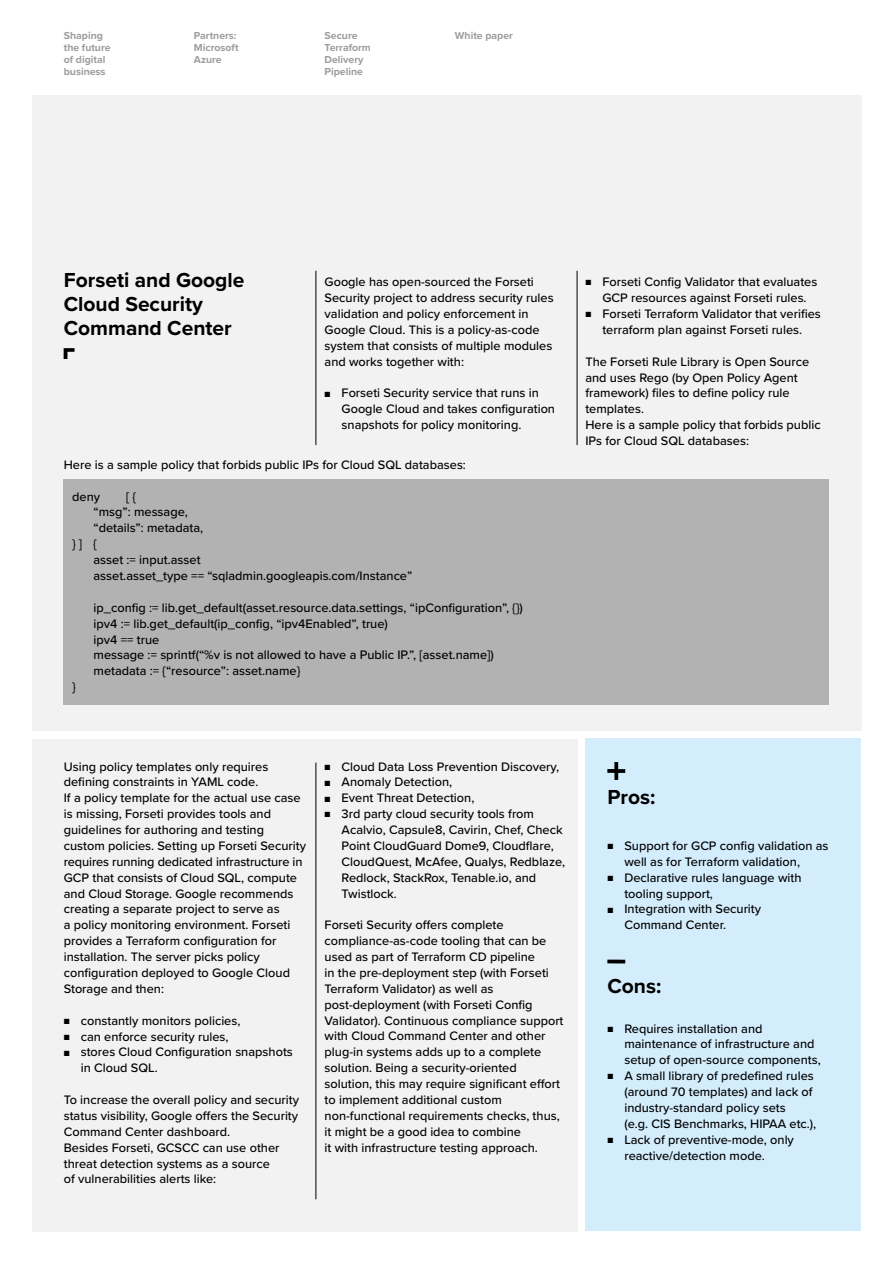
<style>
.page{position:relative;width:893px;height:1263px;background:#fff}
.page>*{position:absolute;margin:0;border:0;box-sizing:border-box;transform-origin:0 0}
.t1{font:700 21px/24px "Proxima Nova";color:#000}
.t2{font:700 21px "GFT Super Win";color:#000}
.t3{font:500 12.75px/15.9px "Proxima Nova";color:#000}
.t4{font:700 10.5px/12px "Proxima Nova";color:#9d9d9c}
.s1{font-size:9px}
</style>
<div class="page">
<div style="left:32px;top:96px;width:829px;height:635px;background:#f2f2f2"></div>
<div style="left:32px;top:739px;width:545px;height:492px;background:#f2f2f2"></div>
<hr style="left:316px;top:271px;width:1px;height:174px;background:#000">
<hr style="left:577px;top:271px;width:1px;height:174px;background:#000">
<hr style="left:316px;top:763px;width:1px;height:436px;background:#000">
<div style="left:585px;top:739px;width:276px;height:492px;background:#d4edfc"></div>
<svg style="left:607px;top:762px;width:18px;height:18px"></svg>
<svg style="left:607px;top:960px;width:18px;height:3px"></svg>
<div style="left:64px;top:479px;width:765px;height:226px;background:#b3b2b2"></div>
<p class="t4" style="left:64px;top:29px;width:48px">Shaping the future of digital business</p>
<p class="t4" style="left:194px;top:29px;width:46px">Partners:<br>Microsoft<br>Azure</p>
<p class="t4" style="left:325px;top:29px;width:48px">Secure<br>Terraform<br>Delivery<br>Pipeline</p>
<p class="t4" style="left:455px;top:29px;width:60px">White paper</p>
<h1 class="t1" style="left:64px;top:268px;width:182px">Forseti and Google<br>Cloud Security<br>Command Center</h1>
<h1 class="t2" style="left:64px;top:346px;width:19px">B</h1>
<p class="t3" style="left:325px;top:274px;width:231px">Google has open-sourced the Forseti Security project to address security rules validation and policy enforcement in Google Cloud. This is a policy-as-code system that consists of multiple modules and works together with:</p>
<p class="t3" style="left:342px;top:385px;width:215px;text-indent:-17px"><span class="s1">■</span> Forseti Security service that runs in<br>Google Cloud and takes configuration snapshots for policy monitoring.</p>
<p class="t3" style="left:64px;top:456px;width:404px">Here is a sample policy that forbids public IPs for Cloud SQL databases:</p>
<p class="t3" style="left:72px;top:488px;width:29px">deny</p>
<p class="t3" style="left:126px;top:488px;width:11px">[ {</p>
<p class="t3" style="left:94px;top:504px;width:96px">“msg”: message,</p>
<p class="t3" style="left:94px;top:520px;width:111px">“details”: metadata,</p>
<p class="t3" style="left:72px;top:536px;width:26px">} ] {</p>
<p class="t3" style="left:94px;top:551px;width:109px">asset := input.asset</p>
<p class="t3" style="left:94px;top:567px;width:320px">asset.asset_type == “sqladmin.googleapis.com/Instance”</p>
<p class="t3" style="left:94px;top:599px;width:431px">ip_config := lib.get_default(asset.resource.data.settings, “ipConfiguration”, {}) ipv4 := lib.get_default(ip_config, “ipv4Enabled”, true)<br>ipv4 == true<br>message := sprintf(“%v is not allowed to have a Public IP.”, [asset.name]) metadata := {“resource”: asset.name}</p>
<p class="t3" style="left:72px;top:678px;width:5px">}</p>
<p class="t3" style="left:585px;top:274px;width:233px;text-align:center"><span class="s1">■</span> Forseti Config Validator that evaluates<br>GCP resources against Forseti rules.</p>
<p class="t3" style="left:585px;top:305px;width:237px;text-align:center"><span class="s1">■</span> Forseti Terraform Validator that verifies terraform plan against Forseti rules.</p>
<p class="t3" style="left:585px;top:353px;width:237px">The Forseti Rule Library is Open Source and uses Rego (by Open Policy Agent framework) files to define policy rule templates.<br>Here is a sample policy that forbids public<br>IPs for Cloud SQL databases:</p>
<p class="t3" style="left:64px;top:758px;width:244px">Using policy templates only requires defining constraints in YAML code.<br>If a policy template for the actual use case is missing, Forseti provides tools and guidelines for authoring and testing custom policies. Setting up Forseti Security requires running dedicated infrastructure in GCP that consists of Cloud SQL, compute and Cloud Storage. Google recommends creating a separate project to serve as<br>a policy monitoring environment. Forseti provides a Terraform configuration for installation. The server picks policy configuration deployed to Google Cloud Storage and then:</p>
<p class="t3" style="left:64px;top:1012px;width:178px"><span class="s1">■</span> constantly monitors policies,</p>
<p class="t3" style="left:64px;top:1028px;width:166px"><span class="s1">■</span> can enforce security rules,</p>
<p class="t3" style="left:81px;top:1044px;width:214px;text-indent:-17px"><span class="s1">■</span> stores Cloud Configuration snapshots in Cloud SQL.</p>
<p class="t3" style="left:64px;top:1091px;width:237px">To increase the overall policy and security status visibility, Google offers the Security Command Center dashboard.<br>Besides Forseti, GCSCC can use other threat detection systems as a source<br>of vulnerabilities alerts like:</p>
<p class="t3" style="left:325px;top:758px;width:236px"><span class="s1">■</span> Cloud Data Loss Prevention Discovery,</p>
<p class="t3" style="left:325px;top:774px;width:129px"><span class="s1">■</span> Anomaly Detection,</p>
<p class="t3" style="left:325px;top:790px;width:151px"><span class="s1">■</span> Event Threat Detection,</p>
<p class="t3" style="left:342px;top:805px;width:225px;text-indent:-17px"><span class="s1">■</span> 3rd party cloud security tools from Acalvio, Capsule8, Cavirin, Chef, Check Point CloudGuard Dome9, Cloudflare, CloudQuest, McAfee, Qualys, Redblaze, Redlock, StackRox, Tenable.io, and Twistlock.</p>
<p class="t3" style="left:325px;top:917px;width:240px">Forseti Security offers complete compliance-as-code tooling that can be used as part of Terraform CD pipeline<br>in the pre-deployment step (with Forseti Terraform Validator) as well as post-deployment (with Forseti Config Validator). Continuous compliance support with Cloud Command Center and other plug-in systems adds up to a complete solution. Being a security-oriented solution, this may require significant effort to implement additional custom non-functional requirements checks, thus, it might be a good idea to combine<br>it with infrastructure testing approach.</p>
<h1 class="t1" style="left:607px;top:784px;width:50px">Pros:</h1>
<p class="t3" style="left:624px;top:837px;width:206px;text-indent:-17px"><span class="s1">■</span> Support for GCP config validation as well as for Terraform validation,</p>
<p class="t3" style="left:624px;top:869px;width:179px;text-indent:-17px"><span class="s1">■</span> Declarative rules language with tooling support,</p>
<p class="t3" style="left:624px;top:901px;width:138px;text-indent:-17px"><span class="s1">■</span> Integration with Security<br>Command Center.</p>
<h1 class="t1" style="left:607px;top:974px;width:55px">Cons:</h1>
<p class="t3" style="left:624px;top:1020px;width:198px;text-indent:-17px"><span class="s1">■</span> Requires installation and maintenance of infrastructure and setup of open-source components,</p>
<p class="t3" style="left:624px;top:1067px;width:193px;text-indent:-17px"><span class="s1">■</span> A small library of predefined rules (around 70 templates) and lack of industry-standard policy sets<br>(e.g. CIS Benchmarks, HIPAA etc.),</p>
<p class="t3" style="left:624px;top:1131px;width:171px;text-indent:-17px"><span class="s1">■</span> Lack of preventive-mode, only reactive/detection mode.</p>
</div>
